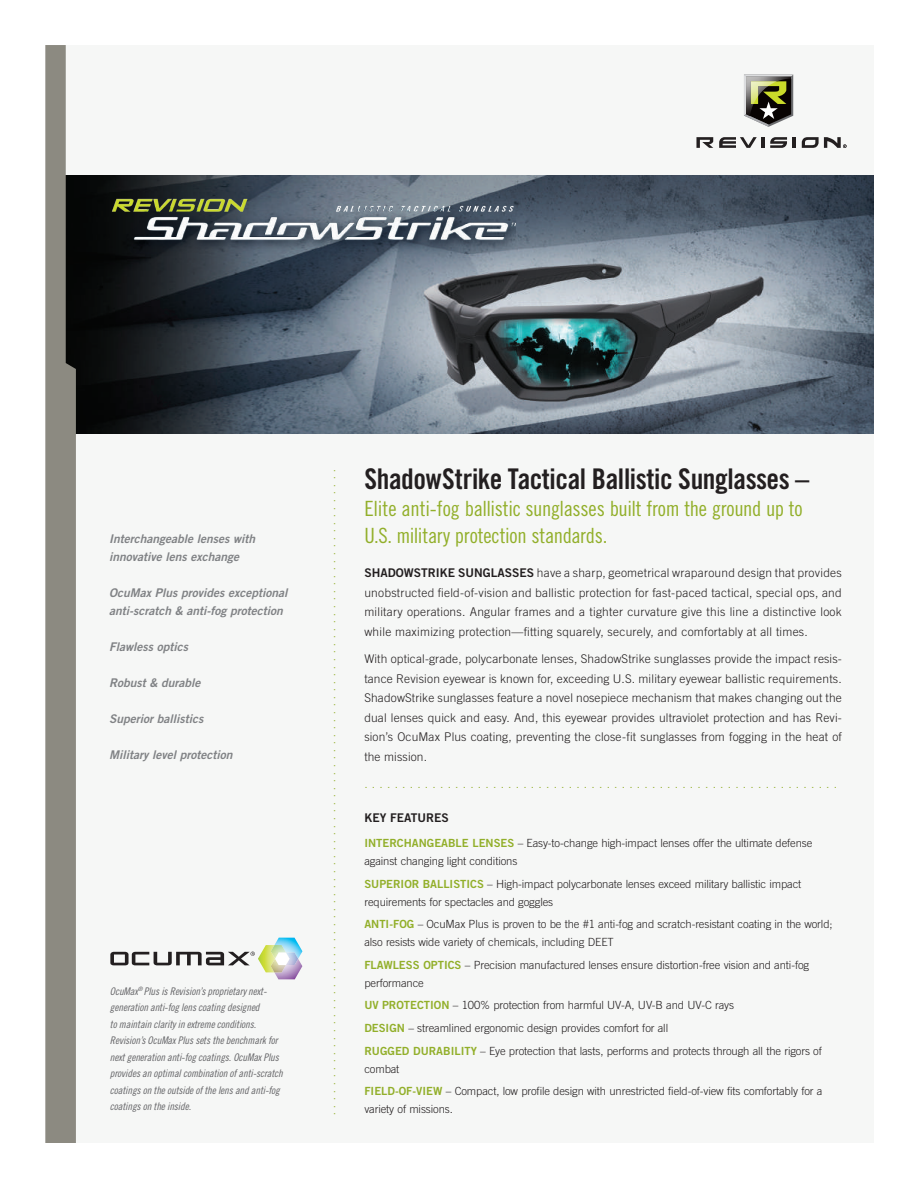
<style>
.page{position:relative;width:918px;height:1188px;background:#fff}
.page>*{position:absolute;margin:0;border:0;box-sizing:border-box;transform-origin:0 0}
.t1{font:28.5px "Trade Gothic Bold Cond Twenty";letter-spacing:-.015em;color:#231f20}
.t2{font:21px/27px "Trade Gothic Cond Eighteen";letter-spacing:-.015em;color:#92af2a}
.t3{font:300 12px/19.5px "Trade Gothic";letter-spacing:.02em;color:#231f20;text-align:justify}
.t4{font:italic 12px/18px "Trade Gothic Bold Two";color:#808285}
.t5{font:300 12px "Trade Gothic";color:#92af2a}
.t6{font:12px "Trade Gothic Bold Two";color:#231f20}
.t7{font:300 11.25px/18px "Trade Gothic";letter-spacing:-.01em;color:#231f20}
.t8{font:10.5px/16.5px "Trade Gothic Cond Eighteen Obl";letter-spacing:-.01em;color:#646467}
.s1{font-family:"Trade Gothic Bold Two";font-weight:400}
.s2{font-family:"Trade Gothic Bold Two";font-weight:400;color:#92af2a}
</style>
<div class="page">
<div style="left:46px;top:45px;width:827px;height:1098px;background:#f6f7f6"></div>
<svg style="left:696px;top:137px;width:17px;height:11px"></svg>
<svg style="left:793px;top:137px;width:3px;height:11px"></svg>
<svg style="left:719px;top:137px;width:45px;height:11px"></svg>
<svg style="left:770px;top:137px;width:17px;height:11px"></svg>
<svg style="left:802px;top:137px;width:45px;height:11px"></svg>
<svg style="left:744px;top:75px;width:49px;height:52px;background:#79795f"></svg>
<img style="left:76px;top:175px;width:797px;height:258px">
<svg style="left:46px;top:45px;width:30px;height:1098px;background:#88867e"></svg>
<img style="left:109px;top:190px;width:406px;height:68px">
<svg style="left:110px;top:938px;width:192px;height:41px"></svg>
<p class="t4" style="left:109px;top:529px;width:148px">Interchangeable lenses with innovative lens exchange</p>
<p class="t4" style="left:109px;top:583px;width:180px">OcuMax Plus provides exceptional anti-scratch &amp; anti-fog protection</p>
<p class="t4" style="left:109px;top:637px;width:80px">Flawless optics</p>
<p class="t4" style="left:109px;top:673px;width:93px">Robust &amp; durable</p>
<p class="t4" style="left:109px;top:709px;width:96px">Superior ballistics</p>
<p class="t4" style="left:109px;top:745px;width:125px">Military level protection</p>
<p class="t8" style="left:110px;top:983px;width:175px">OcuMax<sup>®</sup> Plus is Revision’s proprietary next&shy;generation anti-fog lens coating designed<br>to maintain clarity in extreme conditions.<br>Revision’s OcuMax Plus sets the benchmark for next generation anti-fog coatings. OcuMax Plus provides an optimal combination of anti-scratch coatings on the outside of the lens and anti-fog coatings on the inside.</p>
<p class="t5" style="left:346px;top:469px;width:648px;rotate:90deg">......................................................................................</p>
<h1 class="t1" style="left:364px;top:461px;width:447px">ShadowStrike Tactical Ballistic Sunglasses –</h1>
<h2 class="t2" style="left:364px;top:494px;width:440px">Elite anti-fog ballistic sunglasses built from the ground up to<br>U.S. military protection standards.</h2>
<p class="t3" style="left:364px;top:563px;width:479px"><span class="s1">SHADOWSTRIKE SUNGLASSES</span> have a sharp, geometrical wraparound design that provides unobstructed field-of-vision and ballistic protection for fast-paced tactical, special ops, and military operations. Angular frames and a tighter curvature give this line a distinctive look while maximizing protection—fitting squarely, securely, and comfortably at all times.</p>
<p class="t3" style="left:364px;top:649px;width:479px">With optical-grade, polycarbonate lenses, ShadowStrike sunglasses provide the impact resis&shy;tance Revision eyewear is known for, exceeding U.S. military eyewear ballistic requirements.<br>ShadowStrike sunglasses feature a novel nosepiece mechanism that makes changing out the dual lenses quick and easy. And, this eyewear provides ultraviolet protection and has Revi&shy;sion’s OcuMax Plus coating, preventing the close-fit sunglasses from fogging in the heat of the mission.</p>
<p class="t5" style="left:364px;top:777px;width:474px">...............................................................</p>
<p class="t6" style="left:364px;top:811px;width:86px">KEY FEATURES</p>
<p class="t7" style="left:364px;top:834px;width:450px"><span class="s2">INTERCHANGEABLE LENSES</span> – Easy-to-change high-impact lenses offer the ultimate defense against changing light conditions</p>
<p class="t7" style="left:364px;top:875px;width:439px"><span class="s2">SUPERIOR BALLISTICS</span> – High-impact polycarbonate lenses exceed military ballistic impact requirements for spectacles and goggles</p>
<p class="t7" style="left:364px;top:915px;width:470px"><span class="s2">ANTI-FOG</span> – OcuMax Plus is proven to be the #1 anti-fog and scratch-resistant coating in the world; also resists wide variety of chemicals, including DEET</p>
<p class="t7" style="left:364px;top:956px;width:446px"><span class="s2">FLAWLESS OPTICS</span> – Precision manufactured lenses ensure distortion-free vision and anti-fog performance</p>
<p class="t7" style="left:364px;top:994px;width:459px;line-height:22.6px"><span class="s2">UV PROTECTION</span> – 100% protection from harmful UV-A, UV-B and UV-C rays<br><span class="s2">DESIGN</span> – streamlined ergonomic design provides comfort for all<br><span class="s2">RUGGED DURABILITY</span> – Eye protection that lasts, performs and protects through all the rigors of</p>
<p class="t7" style="left:364px;top:1057px;width:460px;line-height:22.6px">combat<br><span class="s2">FIELD-OF-VIEW</span> – Compact, low profile design with unrestricted field-of-view fits comfortably for a</p>
<p class="t7" style="left:364px;top:1100px;width:90px">variety of missions.</p>
</div>
